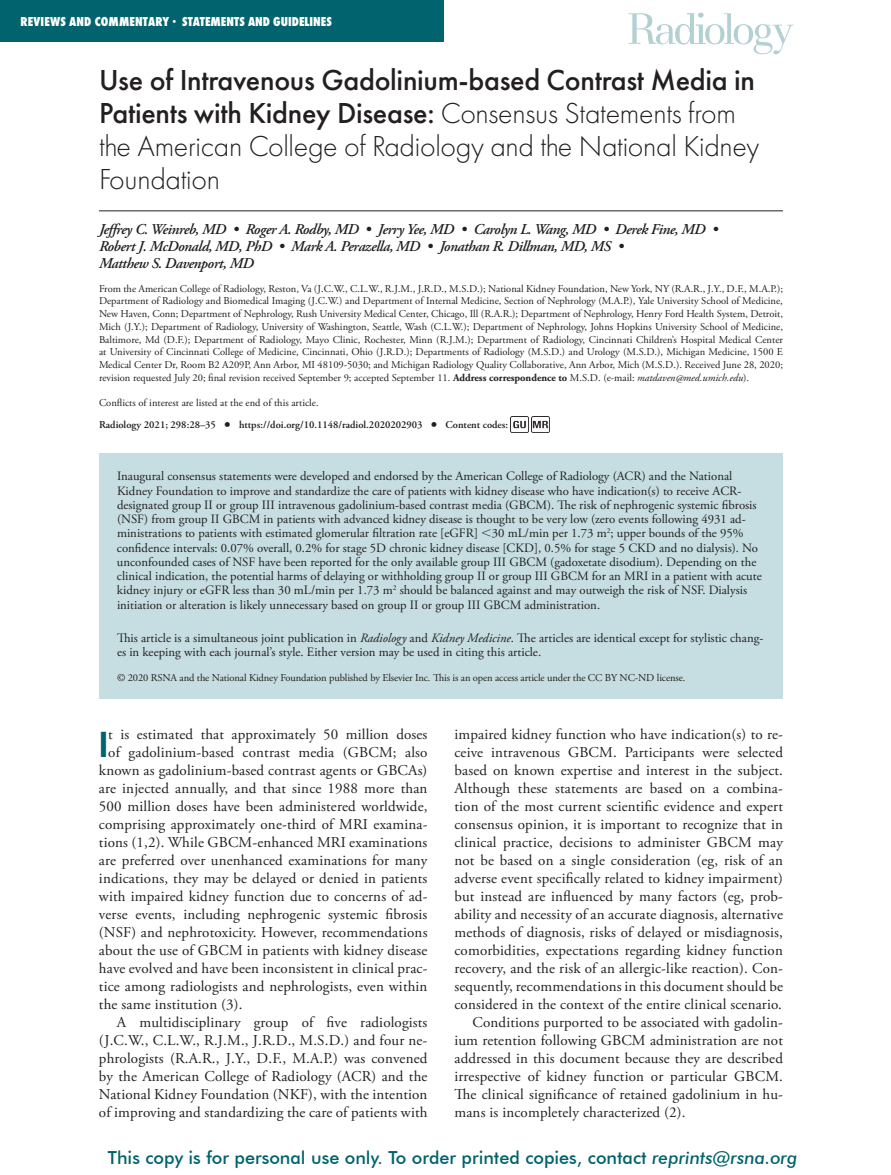
<style>
.page{position:relative;width:891px;height:1175px;background:#fff}
.page>*{position:absolute;margin:0;border:0;box-sizing:border-box;transform-origin:0 0}
.t1{font:700 37.8px "Futura PT Cond";color:#00636d}
.t2{font:300 30px/33px "Futura PT";letter-spacing:-.01em;color:#231f20}
.t3{font:500 18px "Futura BT";color:#00636d}
.t4{font:15px "Adobe Garamond Pro";letter-spacing:.01em;color:#231f20}
.t5{font:italic 600 15px/16.5px "Adobe Garamond Pro";letter-spacing:-.03em;color:#231f20}
.t6{font:800 13.5px "Futura PT Cond";color:#fff}
.t7{font:12.75px/14.2px "Adobe Garamond Pro";color:#231f20}
.t8{font:10.5px/12.8px "Adobe Garamond Pro";letter-spacing:-.01em;color:#231f20;text-align:justify}
.t9{font:600 10.5px/22.5px "Adobe Garamond Pro";color:#231f20}
.s1{font-style:inherit}
.s2{font-size:10.5px}
.s3{font-weight:500}
.s4{font-weight:700}
.s5{font-style:italic}
.s6{font-weight:400}
.s7{font-size:16.5px}
.s8{font-family:"Universal Greekwith Math Pi"}
</style>
<div class="page">
<div style="left:0;top:0;width:444px;height:42px;background:#00636d"></div>
<hr style="left:99px;top:210px;width:684px;height:1px;background:#231f20">
<img style="left:511px;top:416px;width:18px;height:17px">
<img style="left:531px;top:416px;width:18px;height:17px">
<div style="left:99px;top:453px;width:684px;height:246px;background:#c6dee1"></div>
<svg style="left:629px;top:13px;width:164px;height:41px"></svg>
<p class="t6" style="left:20px;top:14px;width:313px"><span class="s1">REVIEWS AND COMMENTARY</span><span class="s2">•</span> STATEMENTS AND GUIDELINES</p>
<h2 class="t2" style="left:99px;top:64px;width:662px"><span class="s3">Use of Intravenous Gadolinium-based Contrast Media in Patients with Kidney Disease:</span> Consensus Statements from the American College of Radiology and the National Kidney Foundation</h2>
<p class="t5" style="left:99px;top:222px;width:621px">Jeffrey C. Weinreb, MD • Roger A. Rodby, MD • Jerry Yee, MD • Carolyn L. Wang, MD • Derek Fine, MD •<br>Robert J. McDonald, MD, PhD • Mark A. Perazella, MD • Jonathan R. Dillman, MD, MS •<br>Matthew S. Davenport, MD</p>
<p class="t8" style="left:99px;top:282px;width:686px">From the American College of Radiology, Reston, Va (J.C.W., C.L.W., R.J.M., J.R.D., M.S.D.); National Kidney Foundation, New York, NY (R.A.R., J.Y., D.F., M.A.P.); Department of Radiology and Biomedical Imaging (J.C.W.) and Department of Internal Medicine, Section of Nephrology (M.A.P.), Yale University School of Medicine, New Haven, Conn; Department of Nephrology, Rush University Medical Center, Chicago, Ill (R.A.R.); Department of Nephrology, Henry Ford Health System, Detroit, Mich (J.Y.); Department of Radiology, University of Washington, Seattle, Wash (C.L.W.); Department of Nephrology, Johns Hopkins University School of Medicine, Baltimore, Md (D.F.); Department of Radiology, Mayo Clinic, Rochester, Minn (R.J.M.); Department of Radiology, Cincinnati Children’s Hospital Medical Center at University of Cincinnati College of Medicine, Cincinnati, Ohio (J.R.D.); Departments of Radiology (M.S.D.) and Urology (M.S.D.), Michigan Medicine, 1500 E Medical Center Dr, Room B2 A209P, Ann Arbor, MI 48109-5030; and Michigan Radiology Quality Collaborative, Ann Arbor, Mich (M.S.D.). Received June 28, 2020; revision requested July 20; final revision received September 9; accepted September 11. <span class="s4">Address correspondence to</span> M.S.D. (e-mail: <span class="s5">matdaven@med.umich.edu</span>).</p>
<p class="t9" style="left:99px;top:391px;width:411px"><span class="s6">Conflicts of interest are listed at the end of this article.<br></span>Radiology 2021; 298:28–35 <span class="s7">•</span> https://doi.org/10.1148/radiol.2020202903 <span class="s7">•</span> Content codes:</p>
<p class="t7" style="left:117px;top:469px;width:646px">Inaugural consensus statements were developed and endorsed by the American College of Radiology (ACR) and the National Kidney Foundation to improve and standardize the care of patients with kidney disease who have indication(s) to receive ACR&shy;designated group II or group III intravenous gadolinium-based contrast media (GBCM). The risk of nephrogenic systemic fibrosis (NSF) from group II GBCM in patients with advanced kidney disease is thought to be very low (zero events following 4931 ad&shy;ministrations to patients with estimated glomerular filtration rate [eGFR] <span class="s8">,</span>30 mL/min per 1.73 m<sup>2</sup>; upper bounds of the 95% confidence intervals: 0.07% overall, 0.2% for stage 5D chronic kidney disease [CKD], 0.5% for stage 5 CKD and no dialysis). No unconfounded cases of NSF have been reported for the only available group III GBCM (gadoxetate disodium). Depending on the clinical indication, the potential harms of delaying or withholding group II or group III GBCM for an MRI in a patient with acute kidney injury or eGFR less than 30 mL/min per 1.73 m<sup>2</sup> should be balanced against and may outweigh the risk of NSF. Dialysis initiation or alteration is likely unnecessary based on group II or group III GBCM administration.</p>
<p class="t7" style="left:117px;top:631px;width:648px">This article is a simultaneous joint publication in <span class="s5">Radiology</span> and <span class="s5">Kidney Medicine</span>. The articles are identical except for stylistic chang&shy;es in keeping with each journal’s style. Either version may be used in citing this article.</p>
<p class="t8" style="left:117px;top:671px;width:570px">© 2020 RSNA and the National Kidney Foundation published by Elsevier Inc. This is an open access article under the CC BY NC-ND license.</p>
<h1 class="t1" style="left:99px;top:722px;width:10px">I</h1>
<p class="t4" style="left:108px;top:725px;width:321px">t is estimated that approximately 50 million doses</p>
<p class="t4" style="left:108px;top:743px;width:321px">of gadolinium-based contrast media (GBCM; also</p>
<p class="t4" style="left:99px;top:761px;width:330px">known as gadolinium-based contrast agents or GBCAs)</p>
<p class="t4" style="left:99px;top:779px;width:330px">are injected annually, and that since 1988 more than</p>
<p class="t4" style="left:99px;top:797px;width:330px">500 million doses have been administered worldwide,</p>
<p class="t4" style="left:99px;top:815px;width:330px">comprising approximately one-third of MRI examina-</p>
<p class="t4" style="left:99px;top:833px;width:330px">tions (1,2). While GBCM-enhanced MRI examinations</p>
<p class="t4" style="left:99px;top:851px;width:330px">are preferred over unenhanced examinations for many</p>
<p class="t4" style="left:99px;top:869px;width:330px">indications, they may be delayed or denied in patients</p>
<p class="t4" style="left:99px;top:887px;width:330px">with impaired kidney function due to concerns of ad-</p>
<p class="t4" style="left:99px;top:905px;width:330px">verse events, including nephrogenic systemic fibrosis</p>
<p class="t4" style="left:99px;top:923px;width:330px">(NSF) and nephrotoxicity. However, recommendations</p>
<p class="t4" style="left:99px;top:941px;width:330px">about the use of GBCM in patients with kidney disease</p>
<p class="t4" style="left:99px;top:959px;width:330px">have evolved and have been inconsistent in clinical prac-</p>
<p class="t4" style="left:99px;top:977px;width:330px">tice among radiologists and nephrologists, even within</p>
<p class="t4" style="left:99px;top:995px;width:145px">the same institution (3).</p>
<p class="t4" style="left:117px;top:1013px;width:312px">A multidisciplinary group of five radiologists</p>
<p class="t4" style="left:99px;top:1031px;width:330px">(J.C.W., C.L.W., R.J.M., J.R.D., M.S.D.) and four ne-</p>
<p class="t4" style="left:99px;top:1049px;width:330px">phrologists (R.A.R., J.Y., D.F., M.A.P.) was convened</p>
<p class="t4" style="left:99px;top:1067px;width:330px">by the American College of Radiology (ACR) and the</p>
<p class="t4" style="left:99px;top:1085px;width:330px">National Kidney Foundation (NKF), with the intention</p>
<p class="t4" style="left:99px;top:1103px;width:330px">of improving and standardizing the care of patients with</p>
<p class="t4" style="left:454px;top:725px;width:330px">impaired kidney function who have indication(s) to re-</p>
<p class="t4" style="left:454px;top:743px;width:330px">ceive intravenous GBCM. Participants were selected</p>
<p class="t4" style="left:454px;top:761px;width:330px">based on known expertise and interest in the subject.</p>
<p class="t4" style="left:454px;top:779px;width:330px">Although these statements are based on a combina-</p>
<p class="t4" style="left:454px;top:797px;width:330px">tion of the most current scientific evidence and expert</p>
<p class="t4" style="left:454px;top:815px;width:330px">consensus opinion, it is important to recognize that in</p>
<p class="t4" style="left:454px;top:833px;width:330px">clinical practice, decisions to administer GBCM may</p>
<p class="t4" style="left:454px;top:851px;width:330px">not be based on a single consideration (eg, risk of an</p>
<p class="t4" style="left:454px;top:869px;width:330px">adverse event specifically related to kidney impairment)</p>
<p class="t4" style="left:454px;top:887px;width:330px">but instead are influenced by many factors (eg, prob-</p>
<p class="t4" style="left:454px;top:905px;width:330px">ability and necessity of an accurate diagnosis, alternative</p>
<p class="t4" style="left:454px;top:923px;width:330px">methods of diagnosis, risks of delayed or misdiagnosis,</p>
<p class="t4" style="left:454px;top:941px;width:330px">comorbidities, expectations regarding kidney function</p>
<p class="t4" style="left:454px;top:959px;width:330px">recovery, and the risk of an allergic-like reaction). Con-</p>
<p class="t4" style="left:454px;top:977px;width:330px">sequently, recommendations in this document should be</p>
<p class="t4" style="left:454px;top:995px;width:329px">considered in the context of the entire clinical scenario.</p>
<p class="t4" style="left:472px;top:1013px;width:312px">Conditions purported to be associated with gadolin-</p>
<p class="t4" style="left:454px;top:1031px;width:330px">ium retention following GBCM administration are not</p>
<p class="t4" style="left:454px;top:1049px;width:330px">addressed in this document because they are described</p>
<p class="t4" style="left:454px;top:1067px;width:330px">irrespective of kidney function or particular GBCM.</p>
<p class="t4" style="left:454px;top:1085px;width:330px">The clinical significance of retained gadolinium in hu-</p>
<p class="t4" style="left:454px;top:1103px;width:233px">mans is incompletely characterized (2).</p>
<p class="t3" style="left:108px;top:1146px;width:691px">This copy is for personal use only. To order printed copies, contact <span class="s5">reprints@rsna.org</span></p>
</div>
